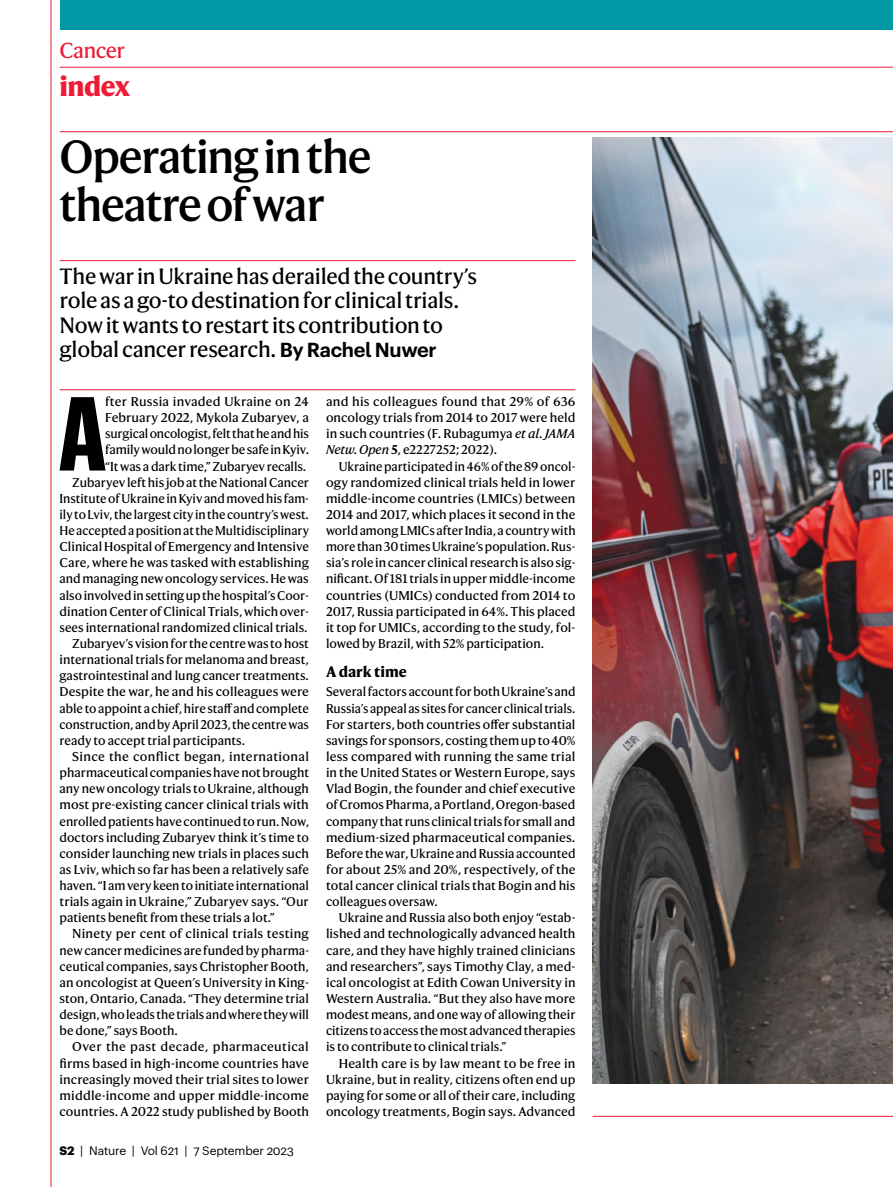
<style>
.page{position:relative;width:893px;height:1187px;background:#fff}
.page>*{position:absolute;margin:0;border:0;box-sizing:border-box;transform-origin:0 0}
.t1{font:700 102.6px "Graphik X Cond";color:#000}
.t2{font:500 45px/48px "Harding";letter-spacing:-.03em;color:#000}
.t3{font:800 27px "Harding";letter-spacing:-.02em;color:#ed1b35}
.t4{font:21.3px/24.3px "Harding Text";letter-spacing:-.015em;color:#000}
.t5{font:21px "Harding Text";letter-spacing:-.025em;color:#ed1b35}
.t6{font:700 14.7px "Harding Text";color:#000}
.t7{font:12.3px/16.2px "Harding Text";color:#000;text-align:justify}
.t8{font:12.3px "Harding Text";letter-spacing:.025em;color:#000}
.t9{font:12px "Graphik Naturel";letter-spacing:-.01em;color:#000}
.s1{font-family:"Graphik Naturel";font-weight:600;font-size:19.8px}
.s2{font-weight:700}
.s3{font-style:italic}
.s4{font-weight:600}
</style>
<div class="page">
<hr style="left:592px;top:1115px;width:301px;height:1px;background:#ed1b35">
<img style="left:592px;top:137px;width:301px;height:946px">
<hr style="left:60px;top:260px;width:515px;height:1px;background:#ed1b35">
<hr style="left:60px;top:389px;width:515px;height:1px;background:#ed1b35">
<hr style="left:51px;top:0;width:1px;height:1186px;background:#ed1b35">
<hr style="left:60px;top:67px;width:833px;height:1px;background:#ed1b35">
<hr style="left:60px;top:131px;width:833px;height:1px;background:#ed1b35">
<div style="left:60px;top:0;width:832px;height:29px;background:#0099a6"></div>
<h3 class="t5" style="left:60px;top:37px;width:67px">Cancer</h3>
<h3 class="t3" style="left:60px;top:70px;width:73px">index</h3>
<h2 class="t2" style="left:60px;top:133px;width:314px">Operating in the theatre of war</h2>
<h3 class="t4" style="left:60px;top:264px;width:419px">The war in Ukraine has derailed the country’s role as a go-to destination for clinical trials.<br>Now it wants to restart its contribution to global cancer research. <span class="s1">By Rachel Nuwer</span></h3>
<h1 class="t1" style="left:59px;top:360px;width:49px">A</h1>
<p class="t7" style="left:105px;top:393px;width:205px">fter Russia invaded Ukraine on 24</p>
<p class="t7" style="left:105px;top:410px;width:205px">February 2022, Mykola Zubaryev, a</p>
<p class="t7" style="left:105px;top:426px;width:205px">surgical oncologist, felt that he and his</p>
<p class="t7" style="left:105px;top:442px;width:205px">family would no longer be safe in Kyiv.</p>
<p class="t7" style="left:105px;top:458px;width:203px">“It was a dark time,” Zubaryev recalls.</p>
<p class="t7" style="left:72px;top:474px;width:238px">Zubaryev left his job at the National Cancer</p>
<p class="t7" style="left:60px;top:490px;width:251px">Institute of Ukraine in Kyiv and moved his fam-</p>
<p class="t7" style="left:60px;top:506px;width:251px">ily to Lviv, the largest city in the country’s west.</p>
<p class="t7" style="left:60px;top:522px;width:251px">He accepted a position at the Multidisciplinary</p>
<p class="t7" style="left:60px;top:539px;width:251px">Clinical Hospital of Emergency and Intensive</p>
<p class="t7" style="left:60px;top:555px;width:251px">Care, where he was tasked with establishing</p>
<p class="t7" style="left:60px;top:571px;width:251px">and managing new oncology services. He was</p>
<p class="t7" style="left:60px;top:587px;width:251px">also involved in setting up the hospital’s Coor-</p>
<p class="t7" style="left:60px;top:603px;width:251px">dination Center of Clinical Trials, which over-</p>
<p class="t7" style="left:60px;top:619px;width:250px">sees international randomized clinical trials.</p>
<p class="t7" style="left:72px;top:635px;width:238px">Zubaryev’s vision for the centre was to host</p>
<p class="t7" style="left:60px;top:651px;width:251px">international trials for melanoma and breast,</p>
<p class="t7" style="left:60px;top:668px;width:251px">gastrointestinal and lung cancer treatments.</p>
<p class="t7" style="left:60px;top:684px;width:251px">Despite the war, he and his colleagues were</p>
<p class="t7" style="left:60px;top:700px;width:251px">able to appoint a chief, hire staff and complete</p>
<p class="t7" style="left:60px;top:716px;width:251px">construction, and by April 2023, the centre was</p>
<p class="t7" style="left:60px;top:732px;width:187px">ready to accept trial participants.</p>
<p class="t8" style="left:72px;top:749px;width:238px">Since the conflict began, international</p>
<p class="t7" style="left:60px;top:764px;width:251px">pharmaceutical companies have not brought</p>
<p class="t7" style="left:60px;top:780px;width:251px">any new oncology trials to Ukraine, although</p>
<p class="t7" style="left:60px;top:797px;width:251px">most pre-existing cancer clinical trials with</p>
<p class="t7" style="left:60px;top:813px;width:251px">enrolled patients have continued to run. Now,</p>
<p class="t7" style="left:60px;top:829px;width:251px">doctors including Zubaryev think it’s time to</p>
<p class="t7" style="left:60px;top:845px;width:251px">consider launching new trials in places such</p>
<p class="t7" style="left:60px;top:861px;width:251px">as Lviv, which so far has been a relatively safe</p>
<p class="t7" style="left:60px;top:877px;width:251px">haven. “I am very keen to initiate international</p>
<p class="t7" style="left:60px;top:893px;width:251px">trials again in Ukraine,” Zubaryev says. “Our</p>
<p class="t7" style="left:60px;top:909px;width:217px">patients benefit from these trials a lot.”</p>
<p class="t7" style="left:72px;top:926px;width:238px">Ninety per cent of clinical trials testing</p>
<p class="t7" style="left:60px;top:942px;width:250px">new cancer medicines are funded by pharma-</p>
<p class="t7" style="left:60px;top:958px;width:251px">ceutical companies, says Christopher Booth,</p>
<p class="t7" style="left:60px;top:974px;width:251px">an oncologist at Queen’s University in King-</p>
<p class="t7" style="left:60px;top:990px;width:251px">ston, Ontario, Canada. “They determine trial</p>
<p class="t7" style="left:60px;top:1006px;width:251px">design, who leads the trials and where they will</p>
<p class="t7" style="left:60px;top:1022px;width:120px">be done,” says Booth.</p>
<p class="t8" style="left:72px;top:1039px;width:238px">Over the past decade, pharmaceutical</p>
<p class="t7" style="left:60px;top:1055px;width:251px">firms based in high-income countries have</p>
<p class="t7" style="left:60px;top:1071px;width:251px">increasingly moved their trial sites to lower</p>
<p class="t7" style="left:60px;top:1087px;width:251px">middle-income and upper middle-income</p>
<p class="t7" style="left:60px;top:1103px;width:251px">countries. A 2022 study published by Booth</p>
<p class="t9" style="left:60px;top:1141px;width:236px"><span class="s2">S2</span> | Nature | Vol 621 | 7 September 2023</p>
<p class="t7" style="left:326px;top:394px;width:251px">and his colleagues found that 29% of 636 oncology trials from 2014 to 2017 were held in such countries (F. Rubagumya <span class="s3">et al</span>. <span class="s3">JAMA Netw. Open</span> <span class="s4">5</span>, e2227252; 2022).</p>
<p class="t7" style="left:326px;top:458px;width:251px;text-indent:13px">Ukraine participated in 46% of the 89 oncol&shy;ogy randomized clinical trials held in lower middle-income countries (LMICs) between 2014 and 2017, which places it second in the world among LMICs after India, a country with more than 30 times Ukraine’s population. Rus&shy;sia’s role in cancer clinical research is also sig&shy;nificant. Of 181 trials in upper middle-income countries (UMICs) conducted from 2014 to 2017, Russia participated in 64%. This placed it top for UMICs, according to the study, fol&shy;lowed by Brazil, with 52% participation.</p>
<p class="t6" style="left:326px;top:663px;width:82px">A dark time</p>
<p class="t7" style="left:326px;top:684px;width:251px">Several factors account for both Ukraine’s and Russia’s appeal as sites for cancer clinical trials.<br>For starters, both countries offer substantial savings for sponsors, costing them up to 40% less compared with running the same trial in the United States or Western Europe, says Vlad Bogin, the founder and chief executive of Cromos Pharma, a Portland, Oregon-based company that runs clinical trials for small and medium-sized pharmaceutical companies.<br>Before the war, Ukraine and Russia accounted for about 25% and 20%, respectively, of the total cancer clinical trials that Bogin and his colleagues oversaw.</p>
<p class="t7" style="left:326px;top:910px;width:251px;text-indent:13px">Ukraine and Russia also both enjoy “estab&shy;lished and technologically advanced health care, and they have highly trained clinicians and researchers”, says Timothy Clay, a med&shy;ical oncologist at Edith Cowan University in Western Australia. “But they also have more modest means, and one way of allowing their citizens to access the most advanced therapies is to contribute to clinical trials.”</p>
<p class="t7" style="left:326px;top:1055px;width:251px;text-indent:13px">Health care is by law meant to be free in Ukraine, but in reality, citizens often end up paying for some or all of their care, including oncology treatments, Bogin says. Advanced</p>
</div>
